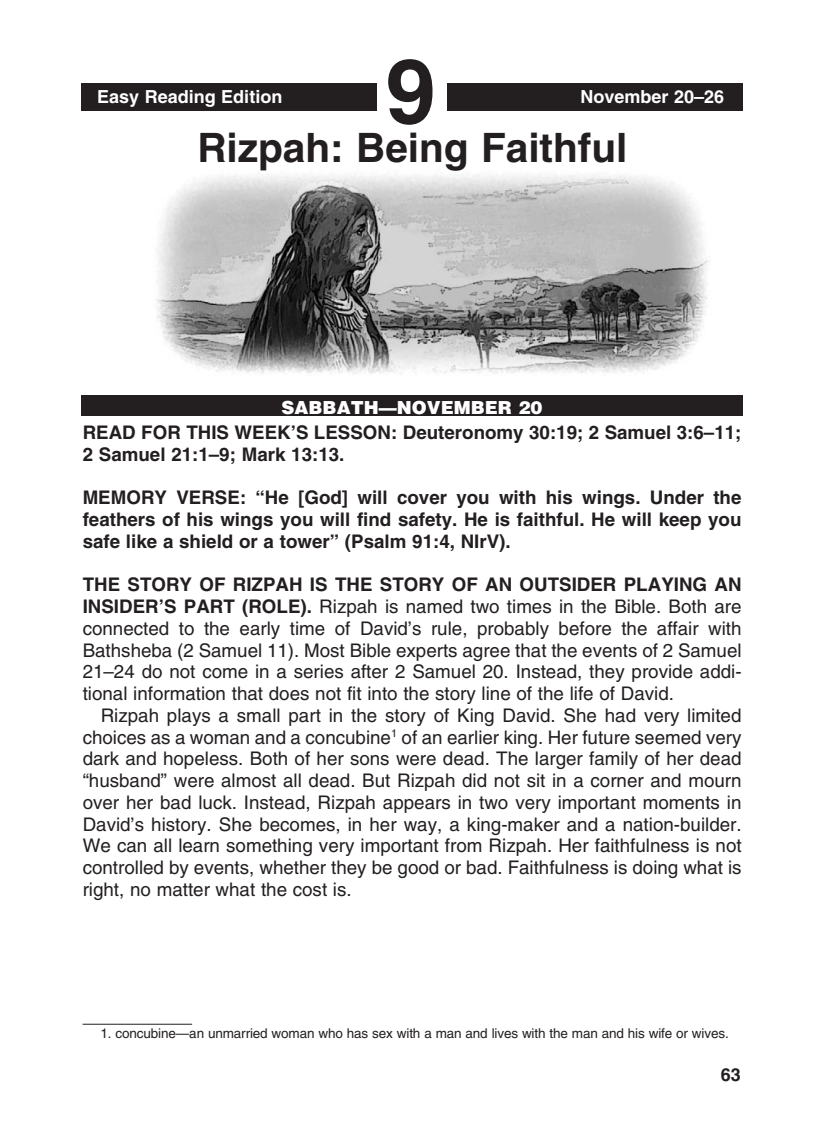
<style>
.page{position:relative;width:824px;height:1148px;background:#fff}
.page>*{position:absolute;margin:0;border:0;box-sizing:border-box;transform-origin:0 0}
.t1{font:700 90px "Helvetica";color:#231f20}
._0-Lesson_Title{font:700 40.5px "Helvetica";color:#231f20}
._1-Body{font:18.75px/21.8px "Helvetica";color:#231f20;text-align:justify}
._2-Body_bold{font:700 18.75px/21.8px "Helvetica";color:#231f20}
.t2{font:700 18px "Helvetica";color:#fff}
.t3{font:900 18px "Helvetica";color:#fff}
.t4{font:700 18px "Helvetica";color:#231f20}
._7-footnotes{font:13.5px "Helvetica";letter-spacing:-.01em;color:#231f20}
.s1{font-weight:700}
</style>
<div class="page">
<div style="left:81px;top:83px;width:662px;height:27px;background:#231f20"></div>
<div style="left:81px;top:395px;width:661px;height:21px;background:#231f20"></div>
<div style="left:81px;top:84px;width:661px;height:27px;background:#231f20"></div>
<div style="left:377px;top:45px;width:69px;height:79px;background:#fff"></div>
<img style="left:156px;top:174px;width:552px;height:200px">
<hr style="left:82px;top:1023px;width:110px;height:1px;background:#231f20">
<p class="t1" style="left:385px;top:36px;width:52px">1</p>
<p class="t1" style="left:385px;top:36px;width:52px">9</p>
<p class="t2" style="left:97px;top:86px;width:187px">Easy Reading Edition</p>
<p class="t2" style="left:580px;top:86px;width:145px">November 20–26</p>
<p class="t2" style="left:685px;top:86px;width:41px">Date</p>
<p class="_0-Lesson_Title" style="left:197px;top:123px;width:431px">Rizpah: Being Faithful</p>
<p class="t3" style="left:281px;top:395px;width:262px">SABBATH—NOVEMBER 20</p>
<p class="t3" style="left:327px;top:396px;width:158px">SABBATH—DAT</p>
<p class="_2-Body_bold" style="left:83px;top:421px;width:660px">READ FOR THIS WEEK’S LESSON: Deuteronomy 30:19; 2 Samuel 3:6–11;<br>2 Samuel 21:1–9; Mark 13:13.</p>
<p class="_2-Body_bold" style="left:83px;top:486px;width:660px;text-align:justify">MEMORY VERSE: “He [God] will cover you with his wings. Under the feathers of his wings you will find safety. He is faithful. He will keep you safe like a shield or a tower” (Psalm 91:4, NIrV).</p>
<p class="_1-Body" style="left:83px;top:574px;width:660px"><span class="s1">THE STORY OF RIZPAH IS THE STORY OF AN OUTSIDER PLAYING AN INSIDER’S PART (ROLE).</span> Rizpah is named two times in the Bible. Both are connected to the early time of David’s rule, probably before the affair with Bathsheba (2 Samuel 11). Most Bible experts agree that the events of 2 Samuel 21–24 do not come in a series after 2 Samuel 20. Instead, they provide addi&shy;tional information that does not fit into the story line of the life of David.</p>
<p class="_1-Body" style="left:83px;top:704px;width:660px;text-align:left;text-indent:18px">Rizpah plays a small part in the story of King David. She had very limited choices as a woman and a concubine<sup>1</sup> of an earlier king. Her future seemed very dark and hopeless. Both of her sons were dead. The larger family of her dead “husband” were almost all dead. But Rizpah did not sit in a corner and mourn over her bad luck. Instead, Rizpah appears in two very important moments in David’s history. She becomes, in her way, a king-maker and a nation-builder.<br>We can all learn something very important from Rizpah. Her faithfulness is not controlled by events, whether they be good or bad. Faithfulness is doing what is right, no matter what the cost is.</p>
<p class="_7-footnotes" style="left:101px;top:1025px;width:627px">1. concubine—an unmarried woman who has sex with a man and lives with the man and his wife or wives.</p>
<p class="t4" style="left:720px;top:1063px;width:22px">63</p>
</div>
